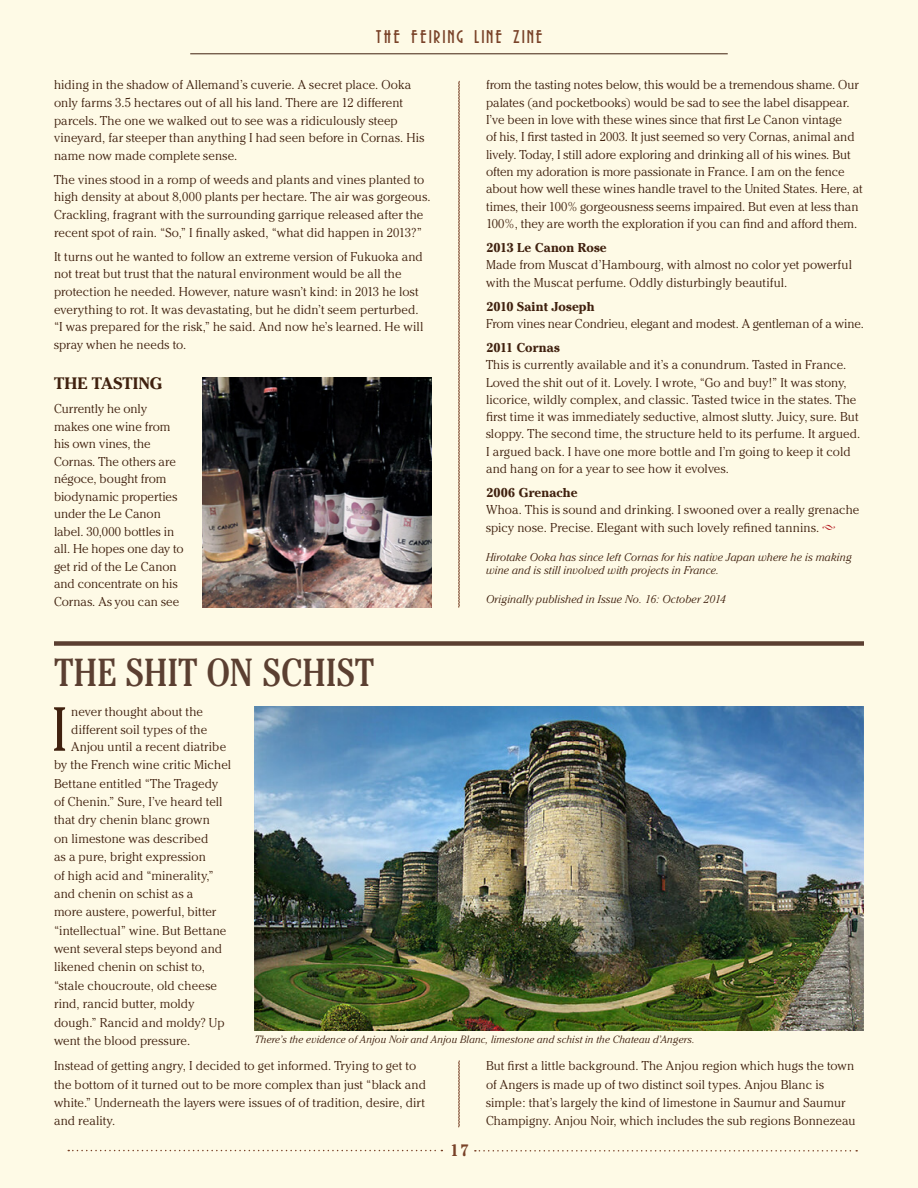
<style>
.page{position:relative;width:918px;height:1188px;background:#fefae6}
.page>*{position:absolute;margin:0;border:0;box-sizing:border-box;transform-origin:0 0}
.t1{font:300 61.8px "Cheltenham";color:#40210f}
.t2{font:condensed 39px "Cheltenham";letter-spacing:-.01em;color:#5b3f31}
.t3{font:16.5px "Sierra Madre";letter-spacing:.1em;color:#794228}
.t4{font:700 16.5px "Cheltenham";color:#40210f}
.t5{font:700 condensed 16.5px "Cheltenham";color:#794228}
.t6{font:300 12.75px/17.5px "Cheltenham";letter-spacing:.005em;color:#40210f}
.t7{font:italic 300 11.25px/13.5px "Cheltenham";letter-spacing:.01em;color:#40210f}
.t8{font:italic 300 10.5px "Cheltenham";letter-spacing:.01em;color:#40210f}
.s1{font-weight:700}
</style>
<div class="page">
<hr style="left:190px;top:54px;width:538px;height:1px;background:#40210f">
<svg style="left:68px;top:1150px;width:374px;height:1px"></svg>
<svg style="left:475px;top:1150px;width:382px;height:2px"></svg>
<svg style="left:458px;top:81px;width:2px;height:527px"></svg>
<svg style="left:458px;top:1060px;width:2px;height:68px"></svg>
<img style="left:202px;top:378px;width:230px;height:229px">
<div style="left:54px;top:641px;width:810px;height:5px;background:#5b3f31"></div>
<img style="left:255px;top:706px;width:609px;height:324px">
<p class="t3" style="left:375px;top:26px;width:169px">THE FEIRING LINE ZINE</p>
<p class="t6" style="left:54px;top:76px;width:372px">hiding in the shadow of Allemand’s cuverie. A secret place. Ooka only farms 3.5 hectares out of all his land. There are 12 different parcels. The one we walked out to see was a ridiculously steep vineyard, far steeper than anything I had seen before in Cornas. His name now made complete sense.</p>
<p class="t6" style="left:54px;top:171px;width:378px">The vines stood in a romp of weeds and plants and vines planted to high density at about 8,000 plants per hectare. The air was gorgeous.<br>Crackling, fragrant with the surrounding garrique released after the recent spot of rain. “So,” I finally asked, “what did happen in 2013?”</p>
<p class="t6" style="left:54px;top:248px;width:371px">It turns out he wanted to follow an extreme version of Fukuoka and not treat but trust that the natural environment would be all the protection he needed. However, nature wasn’t kind: in 2013 he lost everything to rot. It was devastating, but he didn’t seem perturbed. “I was prepared for the risk,” he said. And now he’s learned. He will spray when he needs to.</p>
<p class="t4" style="left:54px;top:373px;width:110px">THE TASTING</p>
<p class="t6" style="left:54px;top:400px;width:131px">Currently he only makes one wine from his own vines, the<br>Cornas. The others are négoce, bought from biodynamic properties under the Le Canon label. 30,000 bottles in all. He hopes one day to get rid of the Le Canon and concentrate on his<br>Cornas. As you can see</p>
<p class="t2" style="left:54px;top:650px;width:322px">THE SHIT ON SCHIST</p>
<p class="t6" style="left:486px;top:76px;width:378px">from the tasting notes below, this would be a tremendous shame. Our palates (and pocketbooks) would be sad to see the label disappear.<br>I’ve been in love with these wines since that first Le Canon vintage<br>of his, I first tasted in 2003. It just seemed so very Cornas, animal and lively. Today, I still adore exploring and drinking all of his wines. But often my adoration is more passionate in France. I am on the fence about how well these wines handle travel to the United States. Here, at times, their 100% gorgeousness seems impaired. But even at less than 100%, they are worth the exploration if you can find and afford them.</p>
<p class="t6" style="left:486px;top:239px;width:368px"><span class="s1">2013 Le Canon Rose<br></span>Made from Muscat d’Hambourg, with almost no color yet powerful with the Muscat perfume. Oddly disturbingly beautiful.</p>
<p class="t6" style="left:486px;top:297px;width:379px"><span class="s1">2010 Saint Joseph<br></span>From vines near Condrieu, elegant and modest. A gentleman of a wine.</p>
<p class="t6" style="left:486px;top:339px;width:376px"><span class="s1">2011 Cornas<br></span>This is currently available and it’s a conundrum. Tasted in France.<br>Loved the shit out of it. Lovely. I wrote, “Go and buy!” It was stony, licorice, wildly complex, and classic. Tasted twice in the states. The first time it was immediately seductive, almost slutty. Juicy, sure. But sloppy. The second time, the structure held to its perfume. It argued.<br>I argued back. I have one more bottle and I’m going to keep it cold and hang on for a year to see how it evolves.</p>
<p class="t6" style="left:486px;top:484px;width:375px"><span class="s1">2006 Grenache<br></span>Whoa. This is sound and drinking. I swooned over a really grenache spicy nose. Precise. Elegant with such lovely refined tannins.</p>
<p class="t7" style="left:486px;top:550px;width:367px">Hirotake Ooka has since left Cornas for his native Japan where he is making wine and is still involved with projects in France.</p>
<p class="t7" style="left:486px;top:593px;width:242px">Originally published in Issue No. 16: October 2014</p>
<p class="t1" style="left:51px;top:694px;width:19px">I</p>
<p class="t6" style="left:71px;top:703px;width:133px">never thought about the</p>
<p class="t6" style="left:71px;top:720px;width:137px">different soil types of the</p>
<p class="t6" style="left:71px;top:738px;width:156px">Anjou until a recent diatribe</p>
<p class="t6" style="left:54px;top:756px;width:179px">by the French wine critic Michel</p>
<p class="t6" style="left:54px;top:774px;width:166px">Bettane entitled “The Tragedy</p>
<p class="t6" style="left:54px;top:793px;width:170px">of Chenin.” Sure, I’ve heard tell</p>
<p class="t6" style="left:54px;top:811px;width:158px">that dry chenin blanc grown</p>
<p class="t6" style="left:54px;top:829px;width:156px">on limestone was described</p>
<p class="t6" style="left:54px;top:848px;width:153px">as a pure, bright expression</p>
<p class="t6" style="left:54px;top:866px;width:161px">of high acid and “minerality,”</p>
<p class="t6" style="left:54px;top:885px;width:141px">and chenin on schist as a</p>
<p class="t6" style="left:54px;top:903px;width:164px">more austere, powerful, bitter</p>
<p class="t6" style="left:54px;top:921px;width:174px">“intellectual” wine. But Bettane</p>
<p class="t6" style="left:54px;top:940px;width:170px">went several steps beyond and</p>
<p class="t6" style="left:54px;top:958px;width:153px">likened chenin on schist to,</p>
<p class="t6" style="left:54px;top:977px;width:165px">“stale choucroute, old cheese</p>
<p class="t6" style="left:54px;top:995px;width:142px">rind, rancid butter, moldy</p>
<p class="t6" style="left:54px;top:1013px;width:172px">dough.” Rancid and moldy? Up</p>
<p class="t6" style="left:54px;top:1032px;width:138px">went the blood pressure.</p>
<p class="t6" style="left:54px;top:1056px;width:374px;line-height:18.5px">Instead of getting angry, I decided to get informed. Trying to get to the bottom of it turned out to be more complex than just “black and white.” Underneath the layers were issues of of tradition, desire, dirt and reality.</p>
<p class="t8" style="left:255px;top:1033px;width:442px">There’s the evidence of Anjou Noir and Anjou Blanc, limestone and schist in the Chateau d’Angers.</p>
<p class="t6" style="left:486px;top:1057px;width:371px;line-height:18.3px">But first a little background. The Anjou region which hugs the town of Angers is made up of two distinct soil types. Anjou Blanc is simple: that’s largely the kind of limestone in Saumur and Saumur Champigny. Anjou Noir, which includes the sub regions Bonnezeau</p>
<p class="t5" style="left:451px;top:1140px;width:20px">17</p>
</div>
